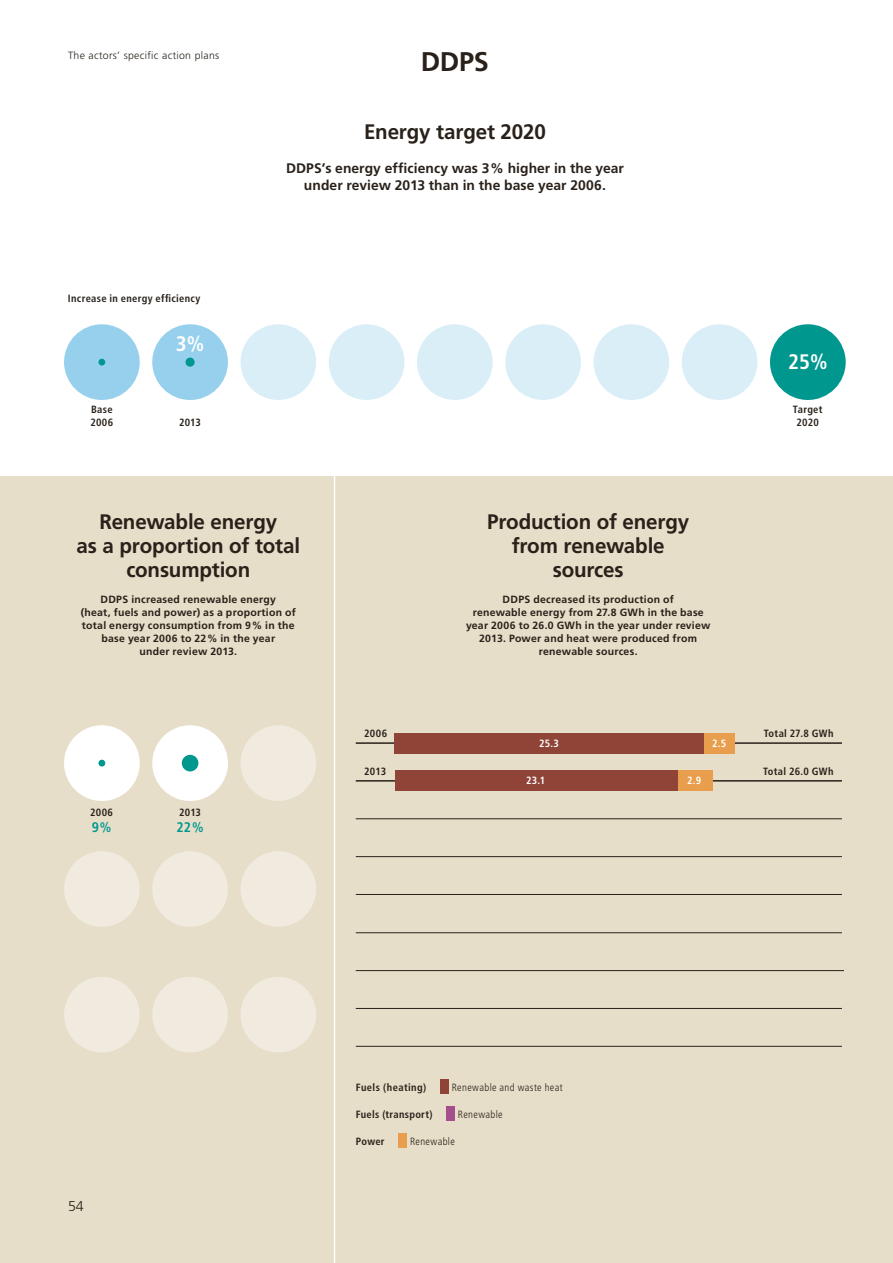
<style>
.page{position:relative;width:893px;height:1263px;background:#fff}
.page>*{position:absolute;margin:0;border:0;box-sizing:border-box;transform-origin:0 0}
.t1{font:700 27px "Frutiger LT";color:#29211a}
.t2{font:700 21px/24.5px "Frutiger LT";letter-spacing:-.01em;color:#29211a;text-align:center}
.t3{font:700 condensed 21px "Frutiger LT";color:#fff}
.t4{font:300 14.25px "Frutiger LT";color:#29211a}
.t5{font:700 13.8px/16.8px "Frutiger LT";letter-spacing:.005em;color:#29211a;text-align:center}
.t6{font:700 condensed 13.8px "Frutiger LT";color:#00978e}
.t7{font:700 10.5px/13px "Frutiger LT";letter-spacing:.025em;color:#29211a;text-align:center}
.t8{font:700 condensed 10.5px/13.5px "Frutiger LT";letter-spacing:.03em;color:#29211a}
.t9{font:300 condensed 10.5px "Frutiger LT";letter-spacing:.035em;color:#29211a}
.t10{font:300 10.5px "Frutiger LT";letter-spacing:.03em;color:#29211a}
.t11{font:700 condensed 10.5px "Frutiger LT";color:#fff}
</style>
<div class="page">
<div style="left:0;top:476px;width:893px;height:787px;background:#e7dec9"></div>
<hr style="left:356px;top:742px;width:486px;height:2px;background:#29211a">
<hr style="left:356px;top:780px;width:486px;height:1px;background:#29211a">
<hr style="left:356px;top:818px;width:486px;height:1px;background:#29211a">
<hr style="left:356px;top:856px;width:486px;height:1px;background:#29211a">
<hr style="left:356px;top:894px;width:486px;height:1px;background:#29211a">
<hr style="left:356px;top:932px;width:486px;height:1px;background:#29211a">
<hr style="left:356px;top:970px;width:488px;height:1px;background:#29211a">
<hr style="left:356px;top:1008px;width:486px;height:1px;background:#29211a">
<hr style="left:356px;top:1046px;width:486px;height:1px;background:#29211a">
<hr style="left:334px;top:470px;width:1px;height:793px;background:#fff">
<div style="left:64px;top:324px;width:76px;height:76px;background:#96d0ed;border-radius:50%"></div>
<div style="left:98px;top:359px;width:7px;height:6px;background:#00978e;border-radius:50%"></div>
<div style="left:152px;top:324px;width:76px;height:76px;background:#96d0ed;border-radius:50%"></div>
<div style="left:186px;top:358px;width:9px;height:9px;background:#00978e;border-radius:50%"></div>
<div style="left:240px;top:324px;width:76px;height:76px;background:#daeef8;border-radius:50%"></div>
<div style="left:329px;top:324px;width:75px;height:76px;background:#daeef8;border-radius:50%"></div>
<div style="left:417px;top:324px;width:76px;height:76px;background:#daeef8;border-radius:50%"></div>
<div style="left:505px;top:324px;width:76px;height:76px;background:#daeef8;border-radius:50%"></div>
<div style="left:593px;top:324px;width:76px;height:76px;background:#daeef8;border-radius:50%"></div>
<div style="left:682px;top:324px;width:75px;height:76px;background:#daeef8;border-radius:50%"></div>
<div style="left:770px;top:324px;width:76px;height:76px;background:#00978e;border-radius:50%"></div>
<div style="left:64px;top:725px;width:76px;height:76px;background:#fff;border-radius:38px"></div>
<div style="left:152px;top:725px;width:76px;height:76px;background:#fff;border-radius:38px"></div>
<div style="left:241px;top:725px;width:75px;height:76px;background:#f0ebde;border-radius:38px"></div>
<div style="left:64px;top:851px;width:76px;height:76px;background:#f0ebde;border-radius:38px"></div>
<div style="left:152px;top:851px;width:76px;height:76px;background:#f0ebde;border-radius:38px"></div>
<div style="left:241px;top:851px;width:75px;height:76px;background:#f0ebde;border-radius:38px"></div>
<div style="left:64px;top:977px;width:76px;height:75px;background:#f0ebde;border-radius:38px"></div>
<div style="left:152px;top:977px;width:76px;height:75px;background:#f0ebde;border-radius:38px"></div>
<div style="left:241px;top:977px;width:75px;height:75px;background:#f0ebde;border-radius:38px"></div>
<div style="left:98px;top:760px;width:7px;height:6px;background:#00978e;border-radius:3px"></div>
<div style="left:182px;top:755px;width:16px;height:16px;background:#00978e;border-radius:8px"></div>
<div style="left:704px;top:733px;width:31px;height:20px;background:#e99e4d"></div>
<div style="left:395px;top:733px;width:309px;height:20px;background:#8f4437"></div>
<div style="left:677px;top:771px;width:36px;height:20px;background:#e99e4d"></div>
<div style="left:395px;top:771px;width:282px;height:20px;background:#8f4437"></div>
<div style="left:440px;top:1079px;width:9px;height:15px;background:#8f4437"></div>
<div style="left:446px;top:1106px;width:9px;height:15px;background:#a54e8d"></div>
<div style="left:399px;top:1133px;width:8px;height:15px;background:#e99e4d"></div>
<p class="t10" style="left:68px;top:49px;width:153px">The actors’ specific action plans</p>
<h1 class="t1" style="left:421px;top:46px;width:70px">DDPS</h1>
<p class="t8" style="left:68px;top:292px;width:134px">Increase in energy efficiency</p>
<p class="t8" style="left:90px;top:402px;width:24px">Base<br>2006</p>
<h2 class="t3" style="left:176px;top:332px;width:30px">3%</h2>
<p class="t8" style="left:179px;top:416px;width:23px">2013</p>
<h2 class="t2" style="left:364px;top:119px;width:183px">Energy target 2020</h2>
<h3 class="t5" style="left:286px;top:160px;width:339px">DDPS’s energy efficiency was 3% higher in the year under review 2013 than in the base year 2006.</h3>
<h2 class="t2" style="left:76px;top:509px;width:225px">Renewable energy<br>as a proportion of total consumption</h2>
<p class="t7" style="left:81px;top:593px;width:217px">DDPS increased renewable energy<br>(heat, fuels and power) as a proportion of total energy consumption from 9% in the base year 2006 to 22% in the year<br>under review 2013.</p>
<h2 class="t2" style="left:487px;top:509px;width:204px">Production of energy from renewable sources</h2>
<p class="t7" style="left:466px;top:593px;width:246px">DDPS decreased its production of<br>renewable energy from 27.8 GWh in the base year 2006 to 26.0 GWh in the year under review 2013. Power and heat were produced from renewable sources.</p>
<h2 class="t3" style="left:788px;top:349px;width:41px">25%</h2>
<p class="t8" style="left:793px;top:402px;width:31px;text-align:center">Target<br>2020</p>
<p class="t8" style="left:364px;top:726px;width:24px">2006</p>
<p class="t8" style="left:764px;top:726px;width:71px">Total 27.8 GWh</p>
<p class="t8" style="left:364px;top:764px;width:23px">2013</p>
<p class="t8" style="left:763px;top:764px;width:72px">Total 26.0 GWh</p>
<p class="t11" style="left:539px;top:737px;width:21px">25.3</p>
<p class="t11" style="left:712px;top:737px;width:16px">2.5</p>
<p class="t8" style="left:90px;top:805px;width:24px">2006</p>
<h3 class="t6" style="left:92px;top:819px;width:21px">9%</h3>
<p class="t8" style="left:179px;top:805px;width:23px">2013</p>
<h3 class="t6" style="left:177px;top:819px;width:28px">22%</h3>
<h3 class="t4" style="left:68px;top:1198px;width:17px">54</h3>
<p class="t11" style="left:526px;top:774px;width:21px">23.1</p>
<p class="t8" style="left:356px;top:1081px;width:72px">Fuels (heating)</p>
<p class="t9" style="left:452px;top:1082px;width:112px">Renewable and waste heat</p>
<p class="t8" style="left:356px;top:1108px;width:78px">Fuels (transport)</p>
<p class="t9" style="left:458px;top:1109px;width:46px">Renewable</p>
<p class="t8" style="left:356px;top:1135px;width:30px">Power</p>
<p class="t9" style="left:410px;top:1136px;width:46px">Renewable</p>
<p class="t11" style="left:687px;top:774px;width:16px">2.9</p>
</div>
